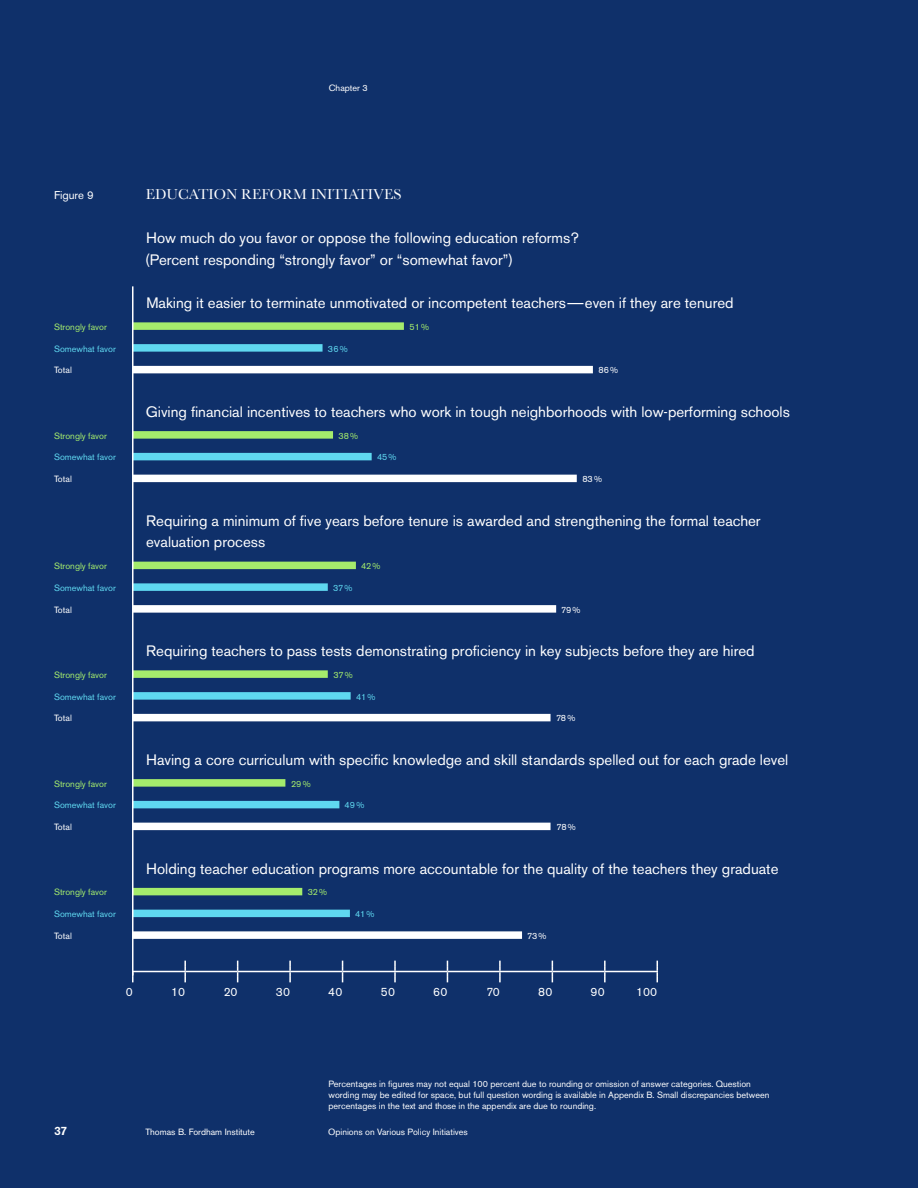
<style>
.page{position:relative;width:918px;height:1188px;background:#0f306a}
.page>*{position:absolute;margin:0;border:0;box-sizing:border-box;transform-origin:0 0}
.t1{font:15px/21.8px "Akzidenz Grotesk BE";color:#fff}
.t2{font:15px "Baskerville";color:#fff}
.t3{font:12px "Akzidenz Grotesk BE";letter-spacing:.02em;color:#fff}
.t4{font:500 12px "Akzidenz Grotesk BE";color:#fff}
.t5{font:11.25px "Akzidenz Grotesk BE";color:#fff}
.t6{font:9px/10.8px "Akzidenz Grotesk BE";color:#fff}
.t7{font:9px "Akzidenz Grotesk BE";color:#a4ec6c}
.t8{font:9px "Akzidenz Grotesk BE";color:#5fd8f0}
</style>
<div class="page">
<div style="left:133px;top:322px;width:271px;height:8px;background:#a4ec6c"></div>
<div style="left:133px;top:431px;width:200px;height:8px;background:#a4ec6c"></div>
<div style="left:133px;top:562px;width:223px;height:7px;background:#a4ec6c"></div>
<div style="left:133px;top:670px;width:195px;height:8px;background:#a4ec6c"></div>
<div style="left:133px;top:779px;width:152px;height:8px;background:#a4ec6c"></div>
<div style="left:133px;top:888px;width:169px;height:7px;background:#a4ec6c"></div>
<div style="left:133px;top:344px;width:190px;height:8px;background:#5fd8f0"></div>
<div style="left:133px;top:453px;width:239px;height:7px;background:#5fd8f0"></div>
<div style="left:133px;top:583px;width:195px;height:8px;background:#5fd8f0"></div>
<div style="left:133px;top:692px;width:218px;height:8px;background:#5fd8f0"></div>
<div style="left:133px;top:801px;width:206px;height:7px;background:#5fd8f0"></div>
<div style="left:133px;top:910px;width:217px;height:7px;background:#5fd8f0"></div>
<div style="left:133px;top:366px;width:460px;height:7px;background:#fff"></div>
<div style="left:133px;top:475px;width:444px;height:7px;background:#fff"></div>
<div style="left:133px;top:605px;width:423px;height:8px;background:#fff"></div>
<div style="left:133px;top:714px;width:418px;height:7px;background:#fff"></div>
<div style="left:133px;top:823px;width:418px;height:7px;background:#fff"></div>
<div style="left:133px;top:931px;width:389px;height:8px;background:#fff"></div>
<hr style="left:132px;top:286px;width:2px;height:689px;background:#fff">
<svg style="left:184px;top:961px;width:2px;height:21px"></svg>
<svg style="left:237px;top:961px;width:1px;height:21px"></svg>
<svg style="left:289px;top:961px;width:2px;height:21px"></svg>
<svg style="left:342px;top:961px;width:1px;height:21px"></svg>
<svg style="left:394px;top:961px;width:2px;height:21px"></svg>
<svg style="left:447px;top:961px;width:1px;height:21px"></svg>
<svg style="left:499px;top:961px;width:2px;height:21px"></svg>
<svg style="left:552px;top:961px;width:1px;height:21px"></svg>
<svg style="left:604px;top:961px;width:2px;height:21px"></svg>
<svg style="left:657px;top:961px;width:1px;height:21px"></svg>
<hr style="left:132px;top:971px;width:53px;height:1px;background:#fff">
<hr style="left:185px;top:971px;width:53px;height:1px;background:#fff">
<hr style="left:238px;top:971px;width:52px;height:1px;background:#fff">
<hr style="left:290px;top:971px;width:53px;height:1px;background:#fff">
<hr style="left:343px;top:971px;width:52px;height:1px;background:#fff">
<hr style="left:395px;top:971px;width:52px;height:1px;background:#fff">
<hr style="left:447px;top:971px;width:53px;height:1px;background:#fff">
<hr style="left:500px;top:971px;width:52px;height:1px;background:#fff">
<hr style="left:552px;top:971px;width:53px;height:1px;background:#fff">
<hr style="left:605px;top:971px;width:53px;height:1px;background:#fff">
<svg style="left:132px;top:972px;width:2px;height:10px"></svg>
<p class="t6" style="left:329px;top:82px;width:40px">Chapter 3</p>
<p class="t5" style="left:54px;top:189px;width:41px">Figure 9</p>
<p class="t7" style="left:54px;top:321px;width:54px">Strongly favor</p>
<p class="t8" style="left:54px;top:343px;width:63px">Somewhat favor</p>
<p class="t6" style="left:54px;top:365px;width:20px">Total</p>
<p class="t7" style="left:54px;top:430px;width:54px">Strongly favor</p>
<p class="t8" style="left:54px;top:452px;width:63px">Somewhat favor</p>
<p class="t6" style="left:54px;top:474px;width:20px">Total</p>
<p class="t7" style="left:54px;top:561px;width:54px">Strongly favor</p>
<p class="t8" style="left:54px;top:582px;width:63px">Somewhat favor</p>
<p class="t6" style="left:54px;top:604px;width:20px">Total</p>
<p class="t7" style="left:54px;top:669px;width:54px">Strongly favor</p>
<p class="t8" style="left:54px;top:691px;width:63px">Somewhat favor</p>
<p class="t6" style="left:54px;top:713px;width:20px">Total</p>
<p class="t7" style="left:54px;top:778px;width:54px">Strongly favor</p>
<p class="t8" style="left:54px;top:800px;width:63px">Somewhat favor</p>
<p class="t6" style="left:54px;top:822px;width:20px">Total</p>
<p class="t7" style="left:54px;top:887px;width:54px">Strongly favor</p>
<p class="t8" style="left:54px;top:909px;width:63px">Somewhat favor</p>
<p class="t6" style="left:54px;top:930px;width:20px">Total</p>
<p class="t2" style="left:146px;top:186px;width:12px">EDUCA</p>
<p class="t2" style="left:198px;top:186px;width:202px">TION REFORM INITIATIVES</p>
<p class="t1" style="left:145px;top:227px;width:435px">How much do you favor or oppose the following education reforms? (Percent responding “strongly favor” or “somewhat favor”)</p>
<p class="t1" style="left:146px;top:292px;width:589px">Making it easier to terminate unmotivated or incompetent teachers—even if they are tenured</p>
<p class="t8" style="left:328px;top:343px;width:21px">36%</p>
<p class="t7" style="left:409px;top:321px;width:21px">51%</p>
<p class="t6" style="left:598px;top:365px;width:21px">86%</p>
<p class="t1" style="left:146px;top:401px;width:646px">Giving financial incentives to teachers who work in tough neighborhoods with low-performing schools</p>
<p class="t7" style="left:338px;top:430px;width:21px">38%</p>
<p class="t8" style="left:377px;top:452px;width:21px">45%</p>
<p class="t6" style="left:582px;top:474px;width:21px">83%</p>
<p class="t1" style="left:146px;top:510px;width:616px">Requiring a minimum of five years before tenure is awarded and strengthening the formal teacher evaluation process</p>
<p class="t8" style="left:333px;top:582px;width:21px">37%</p>
<p class="t7" style="left:361px;top:561px;width:21px">42%</p>
<p class="t6" style="left:561px;top:604px;width:21px">79%</p>
<p class="t1" style="left:146px;top:640px;width:610px">Requiring teachers to pass tests demonstrating proficiency in key subjects before they are hired</p>
<p class="t7" style="left:334px;top:669px;width:21px">37%</p>
<p class="t8" style="left:356px;top:691px;width:21px">41%</p>
<p class="t6" style="left:556px;top:713px;width:21px">78%</p>
<p class="t1" style="left:146px;top:749px;width:644px">Having a core curriculum with specific knowledge and skill standards spelled out for each grade level</p>
<p class="t7" style="left:291px;top:778px;width:21px">29%</p>
<p class="t8" style="left:345px;top:800px;width:21px">49%</p>
<p class="t6" style="left:557px;top:822px;width:21px">78%</p>
<p class="t1" style="left:146px;top:858px;width:634px">Holding teacher education programs more accountable for the quality of the teachers they graduate</p>
<p class="t7" style="left:308px;top:887px;width:21px">32%</p>
<p class="t8" style="left:355px;top:909px;width:21px">41%</p>
<p class="t6" style="left:527px;top:930px;width:21px">73%</p>
<p class="t3" style="left:126px;top:984px;width:8px">0</p>
<p class="t3" style="left:171px;top:984px;width:15px">10</p>
<p class="t3" style="left:224px;top:984px;width:15px">20</p>
<p class="t3" style="left:276px;top:984px;width:16px">30</p>
<p class="t3" style="left:328px;top:984px;width:16px">40</p>
<p class="t3" style="left:381px;top:984px;width:16px">50</p>
<p class="t3" style="left:433px;top:984px;width:16px">60</p>
<p class="t3" style="left:486px;top:984px;width:15px">70</p>
<p class="t3" style="left:538px;top:984px;width:16px">80</p>
<p class="t3" style="left:591px;top:984px;width:16px">90</p>
<p class="t3" style="left:636px;top:984px;width:22px">100</p>
<p class="t6" style="left:328px;top:1078px;width:442px">Percentages in figures may not equal 100 percent due to rounding or omission of answer categories. Question wording may be edited for space, but full question wording is available in Appendix B. Small discrepancies between percentages in the text and those in the appendix are due to rounding.</p>
<p class="t4" style="left:54px;top:1123px;width:15px">37</p>
<p class="t6" style="left:146px;top:1126px;width:111px">Thomas B. Fordham Institute</p>
<p class="t6" style="left:328px;top:1126px;width:141px">Opinions on Various Policy Initiatives</p>
</div>
